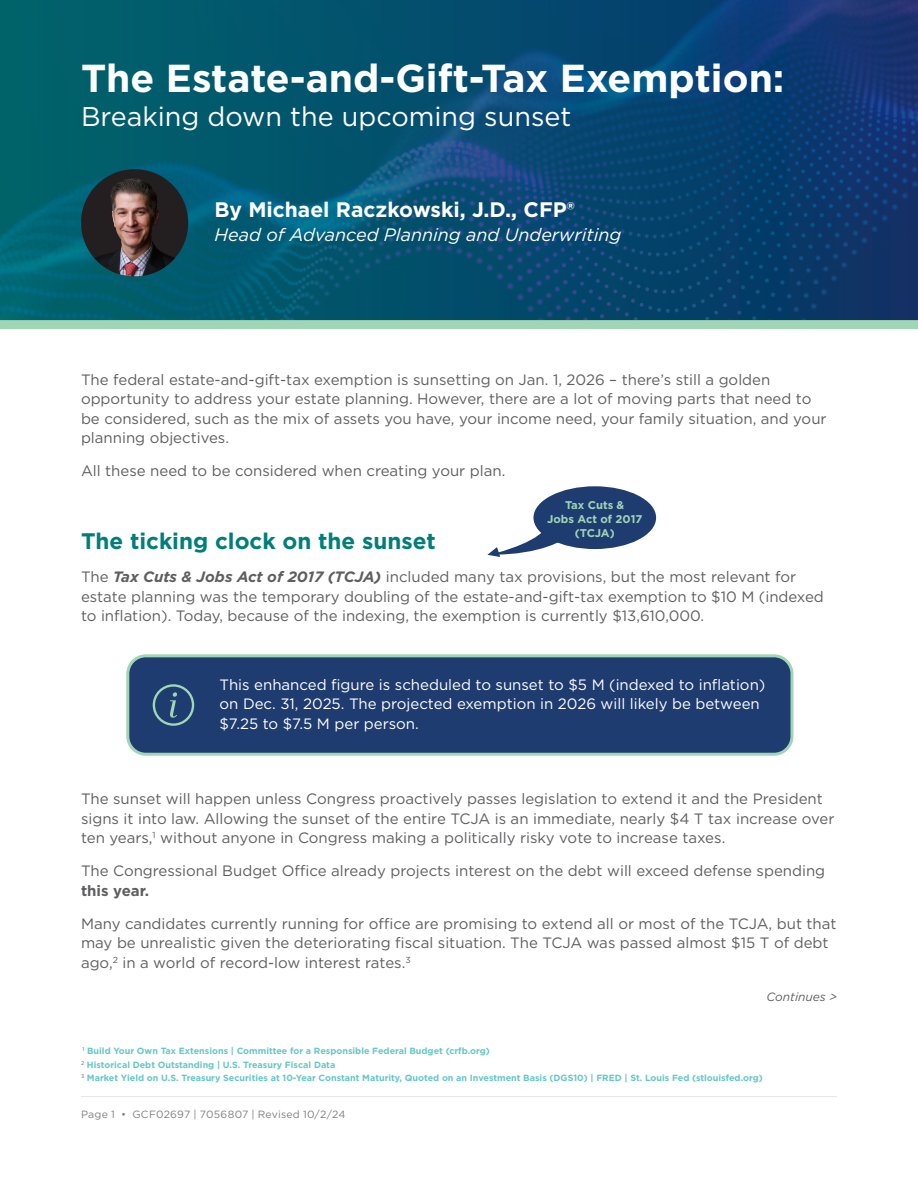
<style>
.page{position:relative;width:918px;height:1188px;background:#fff}
.page>*{position:absolute;margin:0;border:0;box-sizing:border-box;transform-origin:0 0}
.t1{font:700 39px "Gotham";color:#fff}
.t2{font:27px "Gotham";color:#fff}
.t3{font:700 22.5px "Gotham";color:#007e7a}
.t4{font:700 21px "Gotham";color:#fff}
.t5{font:italic 18px "Gotham";color:#fff}
.t6{font:15px/19.5px "Gotham";color:#5f5f62}
.t7{font:15px/19.5px "Gotham";color:#fff}
.t8{font:italic 12px "Gotham";color:#5f5f62}
.t9{font:700 11.25px/13.6px "Gotham";color:#a0d5b5;text-align:center}
.t10{font:10.5px "Gotham";letter-spacing:.02em;color:#7e8083}
.t11{font:700 9px "Gotham";color:#66c7c5}
.s1{font-weight:700;font-style:italic}
.s2{font-weight:700}
</style>
<div class="page">
<hr style="left:81px;top:1096px;width:756px;height:1px;background:#e5e6e6">
<img style="left:0;top:0;width:918px;height:320px">
<div style="left:0;top:320px;width:918px;height:9px;background:#a0d5b5"></div>
<img style="left:81px;top:169px;width:107px;height:107px;border-radius:54px">
<div style="left:533px;top:486px;width:123px;height:63px;background:#1f3c70;border-radius:50%"></div>
<svg style="left:487px;top:530px;width:78px;height:27px"></svg>
<div style="left:128px;top:656px;width:664px;height:98px;background:#1f3c70;border-radius:18px"></div>
<div style="left:126px;top:654px;width:667px;height:102px;border:3px solid #a0d5b5;border-radius:18px"></div>
<div style="left:153px;top:684px;width:41px;height:42px;border:2px solid #a0d5b5;border-radius:50%"></div>
<svg style="left:170px;top:692px;width:7px;height:26px"></svg>
<p class="t1" style="left:81px;top:52px;width:705px">The Estate-and-Gift-Tax Exemption:</p>
<p class="t2" style="left:81px;top:100px;width:492px">Breaking down the upcoming sunset</p>
<p class="t4" style="left:214px;top:195px;width:362px">By Michael Raczkowski, J.D., CFP®</p>
<p class="t5" style="left:214px;top:223px;width:408px">Head of Advanced Planning and Underwriting</p>
<p class="t6" style="left:81px;top:369px;width:747px">The federal estate-and-gift-tax exemption is sunsetting on Jan. 1, 2026 – there’s still a golden opportunity to address your estate planning. However, there are a lot of moving parts that need to be considered, such as the mix of assets you have, your income need, your family situation, and your planning objectives.</p>
<p class="t6" style="left:81px;top:461px;width:426px">All these need to be considered when creating your plan.</p>
<p class="t9" style="left:547px;top:498px;width:97px">Tax Cuts &amp;<br>Jobs Act of 2017 (TCJA)</p>
<p class="t3" style="left:81px;top:526px;width:356px">The ticking clock on the sunset</p>
<p class="t6" style="left:81px;top:567px;width:744px">The <span class="s1">Tax Cuts &amp; Jobs Act of 2017 (TCJA)</span> included many tax provisions, but the most relevant for estate planning was the temporary doubling of the estate-and-gift-tax exemption to $10 M (indexed to inflation). Today, because of the indexing, the exemption is currently $13,610,000.</p>
<p class="t7" style="left:220px;top:675px;width:547px">This enhanced figure is scheduled to sunset to $5 M (indexed to inflation) on Dec. 31, 2025. The projected exemption in 2026 will likely be between $7.25 to $7.5 M per person.</p>
<p class="t6" style="left:81px;top:789px;width:755px">The sunset will happen unless Congress proactively passes legislation to extend it and the President signs it into law. Allowing the sunset of the entire TCJA is an immediate, nearly $4 T tax increase over ten years,<sup>1</sup> without anyone in Congress making a politically risky vote to increase taxes.</p>
<p class="t6" style="left:81px;top:861px;width:746px">The Congressional Budget Office already projects interest on the debt will exceed defense spending <span class="s2">this year.</span></p>
<p class="t6" style="left:81px;top:913px;width:757px">Many candidates currently running for office are promising to extend all or most of the TCJA, but that may be unrealistic given the deteriorating fiscal situation. The TCJA was passed almost $15 T of debt ago,<sup>2</sup> in a world of record-low interest rates.<sup>3</sup></p>
<p class="t8" style="left:766px;top:989px;width:72px">Continues &gt;</p>
<p class="t11" style="left:83px;top:1045px;width:409px"><sup>1</sup> Build Your Own Tax Extensions | Committee for a Responsible Federal Budget (crfb.org)</p>
<p class="t11" style="left:81px;top:1059px;width:256px"><sup>2</sup> Historical Debt Outstanding | U.S. Treasury Fiscal Data</p>
<p class="t11" style="left:81px;top:1072px;width:683px"><sup>3</sup> Market Yield on U.S. Treasury Securities at 10-Year Constant Maturity, Quoted on an Investment Basis (DGS10) | FRED | St. Louis Fed (stlouisfed.org)</p>
<p class="t10" style="left:81px;top:1108px;width:266px">Page 1 • GCF02697 | 7056807 | Revised 10/2/24</p>
</div>
